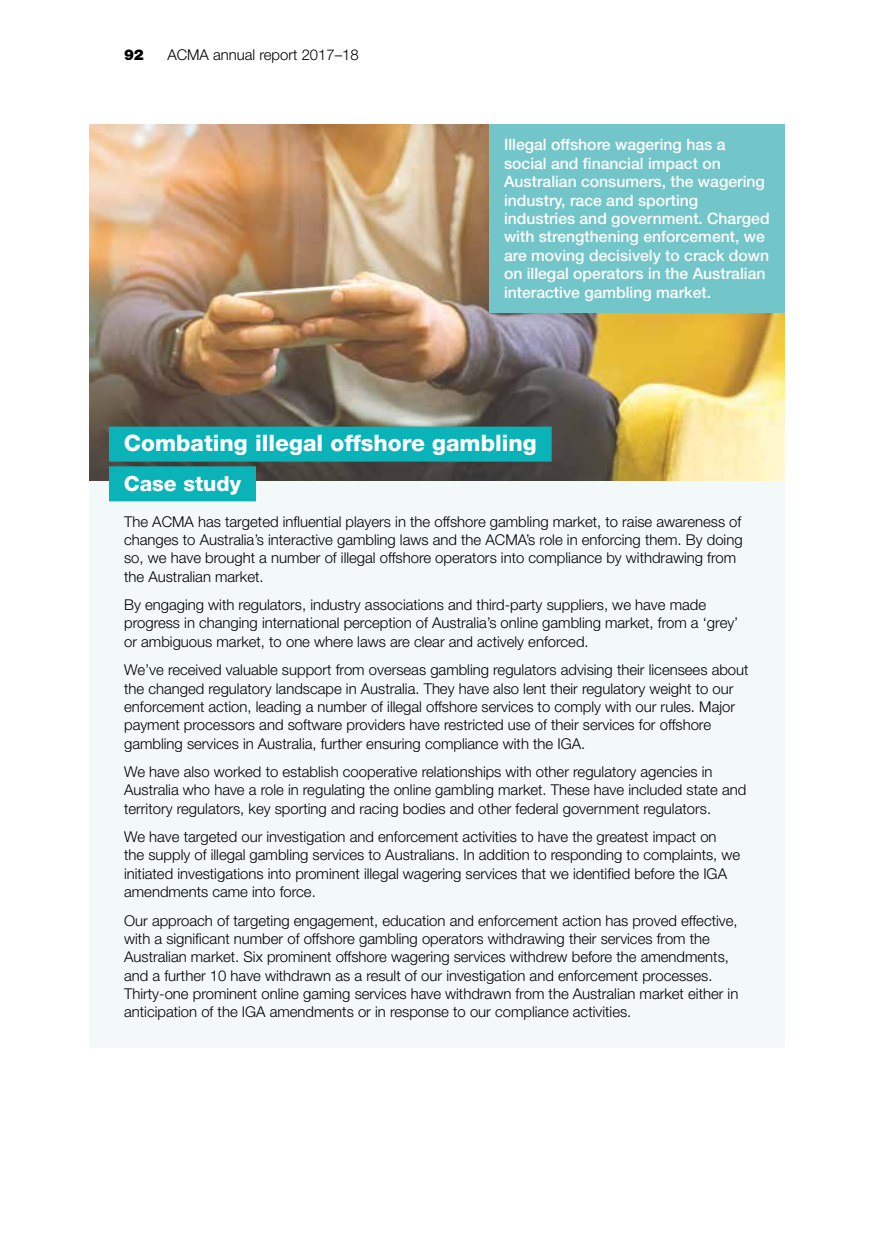
<style>
.page{position:relative;width:874px;height:1241px;background:#fff}
.page>*{position:absolute;margin:0;border:0;box-sizing:border-box;transform-origin:0 0}
.Case_study_title{font:800 22.75px "Helvetica Neue LT Std";color:#fff}
.CASE_study{font:800 21px "Helvetica Neue LT Std";color:#fff}
.t1{font:500 15.75px/18.4px "Helvetica Neue LT Std";color:#fff}
.text{font:300 14.88px/18.4px "Helvetica Neue LT Std";color:#000}
.Case_study_intro{font:300 14.88px/18.4px "Helvetica Neue LT Std";color:#000}
.t2{font:900 14.88px "Helvetica Neue LT Std";color:#000}
</style>
<div class="page">
<div style="left:89px;top:480px;width:695px;height:567px;background:#f2f9f8"></div>
<img style="left:89px;top:124px;width:695px;height:356px">
<div style="left:109px;top:426px;width:442px;height:35px;background:#09b3b8"></div>
<div style="left:109px;top:466px;width:147px;height:35px;background:#09b3b8"></div>
<div style="left:489px;top:124px;width:295px;height:188px;background:#72c5c9"></div>
<p class="t2" style="left:124px;top:45px;width:21px">92</p>
<p class="text" style="left:167px;top:45px;width:193px">ACMA annual report 2017–18</p>
<p class="t1" style="left:504px;top:135px;width:267px">Illegal offshore wagering has a social and financial impact on Australian consumers, the wagering industry, race and sporting industries and government. Charged with strengthening enforcement, we are moving decisively to crack down on illegal operators in the Australian interactive gambling market.</p>
<p class="Case_study_title" style="left:124px;top:429px;width:414px">Combating illegal offshore gambling</p>
<p class="CASE_study" style="left:124px;top:471px;width:119px">Case study</p>
<p class="Case_study_intro" style="left:124px;top:511px;width:619px">The ACMA has targeted influential players in the offshore gambling market, to raise awareness of changes to Australia’s interactive gambling laws and the ACMA’s role in enforcing them. By doing so, we have brought a number of illegal offshore operators into compliance by withdrawing from the Australian market.</p>
<p class="text" style="left:124px;top:595px;width:615px">By engaging with regulators, industry associations and third-party suppliers, we have made progress in changing international perception of Australia’s online gambling market, from a ‘grey’ or ambiguous market, to one where laws are clear and actively enforced.</p>
<p class="text" style="left:124px;top:660px;width:625px">We’ve received valuable support from overseas gambling regulators advising their licensees about the changed regulatory landscape in Australia. They have also lent their regulatory weight to our enforcement action, leading a number of illegal offshore services to comply with our rules. Major payment processors and software providers have restricted use of their services for offshore gambling services in Australia, further ensuring compliance with the IGA.</p>
<p class="text" style="left:124px;top:762px;width:623px">We have also worked to establish cooperative relationships with other regulatory agencies in<br>Australia who have a role in regulating the online gambling market. These have included state and territory regulators, key sporting and racing bodies and other federal government regulators.</p>
<p class="text" style="left:124px;top:827px;width:617px">We have targeted our investigation and enforcement activities to have the greatest impact on the supply of illegal gambling services to Australians. In addition to responding to complaints, we initiated investigations into prominent illegal wagering services that we identified before the IGA amendments came into force.</p>
<p class="text" style="left:124px;top:910px;width:615px">Our approach of targeting engagement, education and enforcement action has proved effective, with a significant number of offshore gambling operators withdrawing their services from the Australian market. Six prominent offshore wagering services withdrew before the amendments, and a further 10 have withdrawn as a result of our investigation and enforcement processes.<br>Thirty-one prominent online gaming services have withdrawn from the Australian market either in anticipation of the IGA amendments or in response to our compliance activities.</p>
</div>
